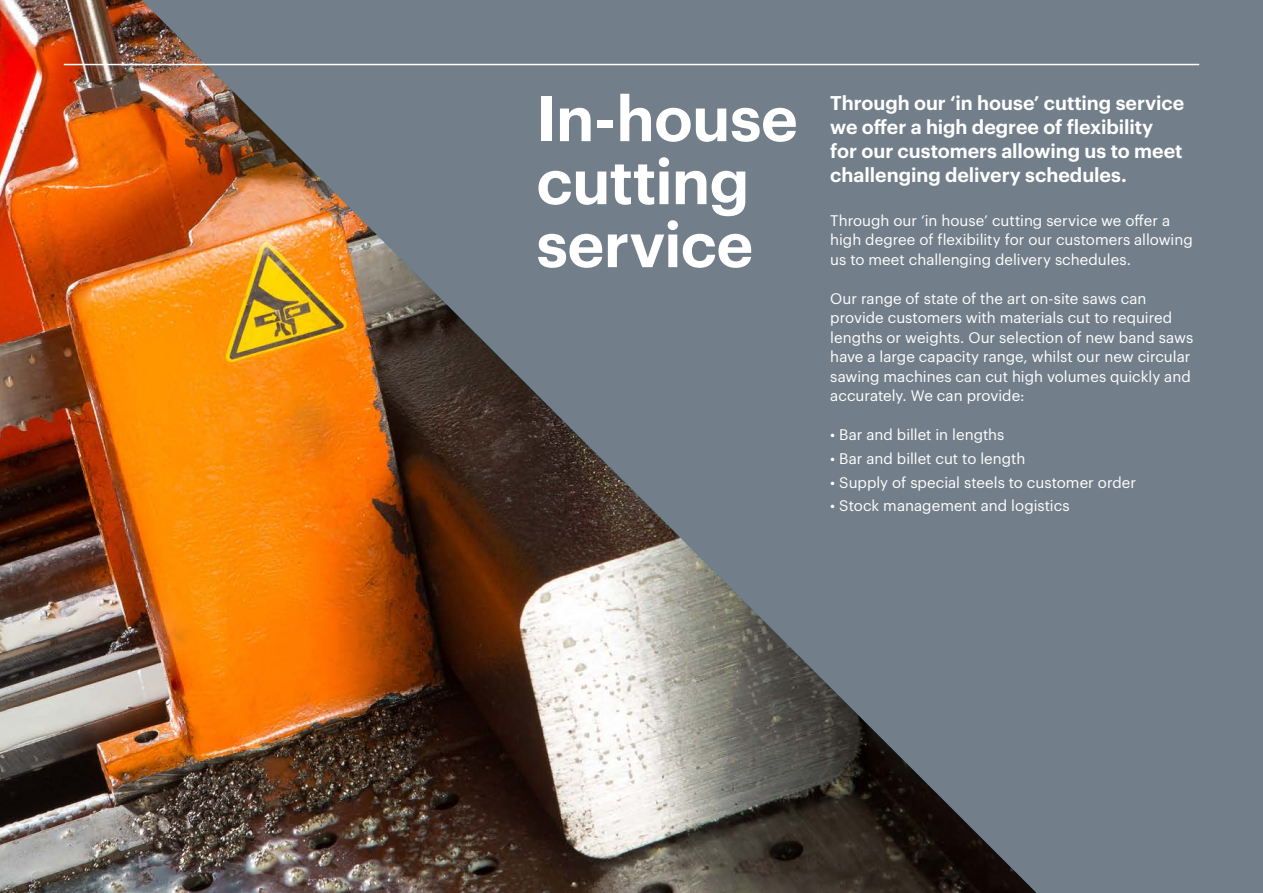
<style>
.page{position:relative;width:1263px;height:893px;background:#727f8a}
.page>*{position:absolute;margin:0;border:0;box-sizing:border-box;transform-origin:0 0}
.t1{font:600 62.4px/63px "Graphik";letter-spacing:-.01em;color:#fff}
.t2{font:600 19.5px/24px "Graphik";color:#fff}
.t3{font:15px/19.5px "Graphik";color:#fff}
</style>
<div class="page">
<img style="left:0;top:0;width:1036px;height:893px">
<hr style="left:64px;top:64px;width:1135px;height:1px;background:#fff">
<p class="t1" style="left:536px;top:82px;width:263px">In-house cutting service</p>
<p class="t2" style="left:830px;top:89px;width:355px">Through our ‘in house’ cutting service we offer a high degree of flexibility for our customers allowing us to meet challenging delivery schedules.</p>
<p class="t3" style="left:830px;top:209px;width:364px">Through our ‘in house’ cutting service we offer a high degree of flexibility for our customers allowing us to meet challenging delivery schedules.</p>
<p class="t3" style="left:830px;top:287px;width:364px">Our range of state of the art on-site saws can provide customers with materials cut to required lengths or weights. Our selection of new band saws have a large capacity range, whilst our new circular sawing machines can cut high volumes quickly and accurately. We can provide:</p>
<p class="t3" style="left:830px;top:424px;width:176px">• Bar and billet in lengths</p>
<p class="t3" style="left:830px;top:447px;width:197px">• Bar and billet cut to length</p>
<p class="t3" style="left:830px;top:471px;width:307px">• Supply of special steels to customer order</p>
<p class="t3" style="left:830px;top:495px;width:241px">• Stock management and logistics</p>
</div>
